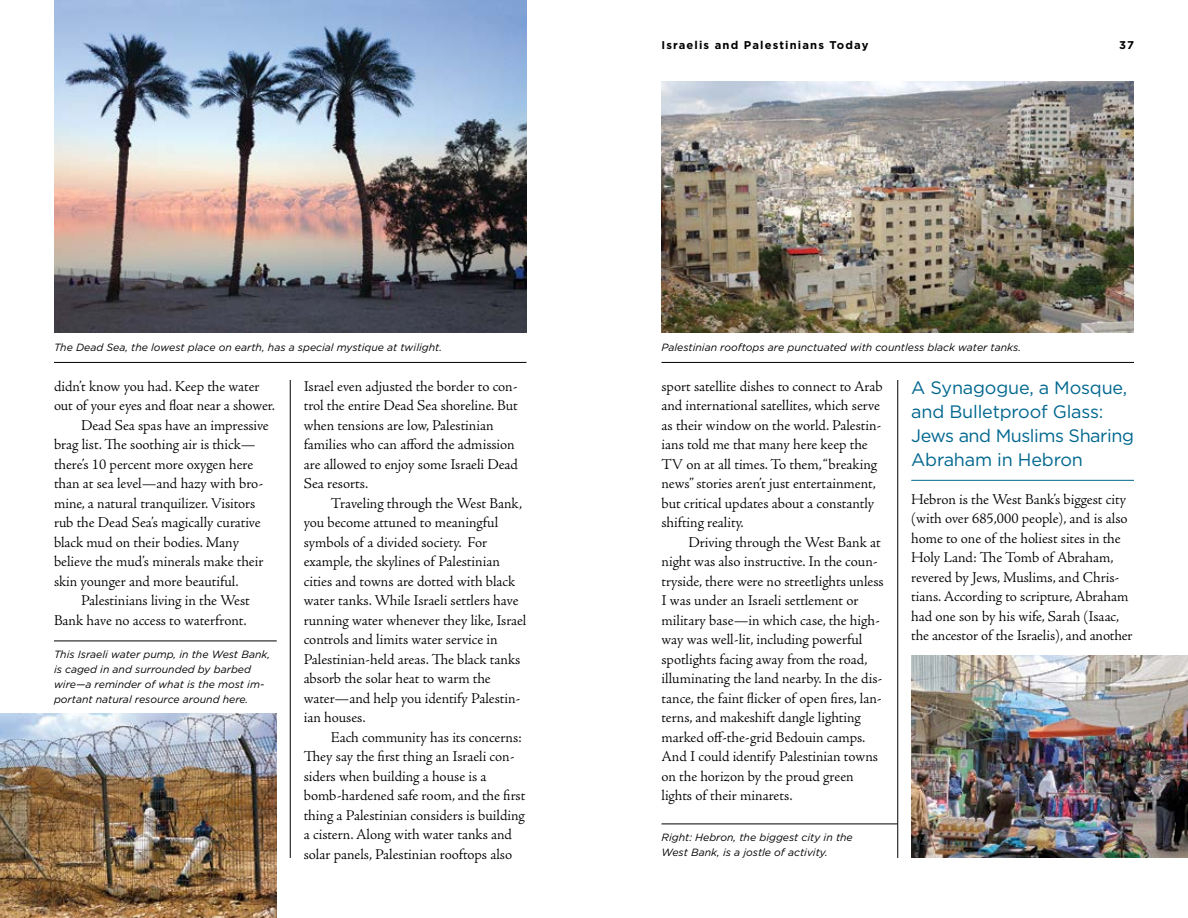
<style>
.page{position:relative;width:1188px;height:918px;background:#fff}
.page>*{position:absolute;margin:0;border:0;box-sizing:border-box;transform-origin:0 0}
.t1{font:18px/24px "Gotham";letter-spacing:-.01em;color:#00678f}
.t2{font:300 15px/19.5px "Adobe Jenson Pro";letter-spacing:-.005em;color:#000}
.t3{font:700 11.25px "Gotham";letter-spacing:.1em;color:#000}
.t4{font:italic 10.5px/15px "Gotham";color:#000}
</style>
<div class="page">
<hr style="left:290px;top:81px;width:1px;height:777px;background:#000">
<hr style="left:897px;top:81px;width:1px;height:777px;background:#000">
<hr style="left:54px;top:641px;width:223px;height:1px;background:#000">
<div style="left:54px;top:332px;width:472px;height:48px;background:#fff"></div>
<hr style="left:54px;top:362px;width:472px;height:1px;background:#000">
<img style="left:54px;top:0;width:472px;height:333px">
<img style="left:0;top:714px;width:277px;height:204px">
<hr style="left:911px;top:480px;width:223px;height:1px;background:#00678f">
<hr style="left:662px;top:362px;width:472px;height:1px;background:#000">
<img style="left:662px;top:81px;width:472px;height:252px">
<img style="left:911px;top:656px;width:277px;height:202px">
<hr style="left:662px;top:824px;width:235px;height:1px;background:#000">
<p class="t4" style="left:54px;top:340px;width:390px">The Dead Sea, the lowest place on earth, has a special mystique at twilight.</p>
<p class="t2" style="left:54px;top:377px;width:207px">didn’t know you had. Keep the water</p>
<p class="t2" style="left:54px;top:396px;width:223px">out of your eyes and float near a shower.</p>
<p class="t2" style="left:81px;top:416px;width:189px">Dead Sea spas have an impressive</p>
<p class="t2" style="left:54px;top:435px;width:203px">brag list. The soothing air is thick—</p>
<p class="t2" style="left:54px;top:455px;width:201px">there’s 10 percent more oxygen here</p>
<p class="t2" style="left:54px;top:474px;width:211px">than at sea level—and hazy with bro-</p>
<p class="t2" style="left:54px;top:494px;width:203px">mine, a natural tranquilizer. Visitors</p>
<p class="t2" style="left:54px;top:513px;width:208px">rub the Dead Sea’s magically curative</p>
<p class="t2" style="left:54px;top:533px;width:187px">black mud on their bodies. Many</p>
<p class="t2" style="left:54px;top:552px;width:211px">believe the mud’s minerals make their</p>
<p class="t2" style="left:54px;top:572px;width:186px">skin younger and more beautiful.</p>
<p class="t2" style="left:81px;top:591px;width:170px">Palestinians living in the West</p>
<p class="t2" style="left:54px;top:611px;width:194px">Bank have no access to waterfront.</p>
<p class="t4" style="left:54px;top:647px;width:218px">This Israeli water pump, in the West Bank, is caged in and surrounded by barbed wire—a reminder of what is the most im&shy;portant natural resource around here.</p>
<p class="t2" style="left:304px;top:377px;width:216px">Israel even adjusted the border to con&shy;trol the entire Dead Sea shoreline. But when tensions are low, Palestinian families who can afford the admission are allowed to enjoy some Israeli Dead Sea resorts.</p>
<p class="t2" style="left:304px;top:494px;width:224px;text-indent:27px">Traveling through the West Bank, you become attuned to meaningful symbols of a divided society. For example, the skylines of Palestinian cities and towns are dotted with black water tanks. While Israeli settlers have running water whenever they like, Israel controls and limits water service in Palestinian-held areas. The black tanks absorb the solar heat to warm the water—and help you identify Palestin&shy;ian houses.</p>
<p class="t2" style="left:304px;top:728px;width:223px;text-indent:27px">Each community has its concerns:<br>They say the first thing an Israeli con&shy;siders when building a house is a bomb-hardened safe room, and the first thing a Palestinian considers is building a cistern. Along with water tanks and solar panels, Palestinian rooftops also</p>
<p class="t3" style="left:662px;top:38px;width:209px">Israelis and Palestinians Today</p>
<p class="t3" style="left:1119px;top:38px;width:16px">37</p>
<p class="t4" style="left:662px;top:340px;width:361px">Palestinian rooftops are punctuated with countless black water tanks.</p>
<p class="t2" style="left:662px;top:377px;width:223px">sport satellite dishes to connect to Arab and international satellites, which serve as their window on the world. Palestin&shy;ians told me that many here keep the TV on at all times. To them, “breaking news” stories aren’t just entertainment, but critical updates about a constantly shifting reality.</p>
<p class="t2" style="left:662px;top:533px;width:224px;text-indent:27px">Driving through the West Bank at night was also instructive. In the coun&shy;tryside, there were no streetlights unless I was under an Israeli settlement or military base—in which case, the high&shy;way was well-lit, including powerful spotlights facing away from the road, illuminating the land nearby. In the dis&shy;tance, the faint flicker of open fires, lan&shy;terns, and makeshift dangle lighting marked off-the-grid Bedouin camps.<br>And I could identify Palestinian towns on the horizon by the proud green lights of their minarets.</p>
<p class="t4" style="left:662px;top:830px;width:193px">Right: Hebron, the biggest city in the<br>West Bank, is a jostle of activity.</p>
<p class="t1" style="left:911px;top:376px;width:224px">A Synagogue, a Mosque, and Bulletproof Glass:<br>Jews and Muslims Sharing<br>Abraham in Hebron</p>
<p class="t2" style="left:911px;top:490px;width:223px">Hebron is the West Bank’s biggest city (with over 685,000 people), and is also home to one of the holiest sites in the Holy Land: The Tomb of Abraham, revered by Jews, Muslims, and Chris&shy;tians. According to scripture, Abraham had one son by his wife, Sarah (Isaac, the ancestor of the Israelis), and another</p>
</div>
